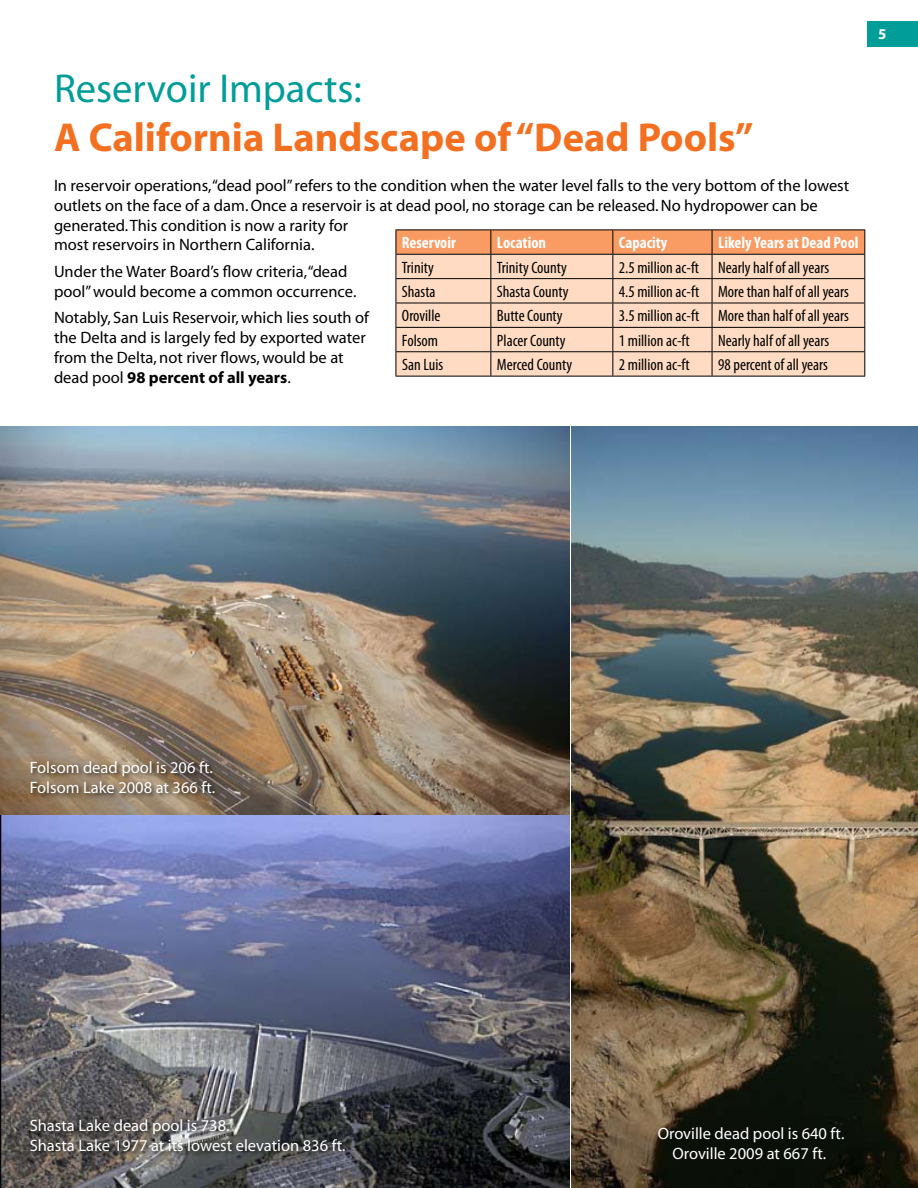
<style>
.page{position:relative;width:918px;height:1188px;background:#fff}
.page>*{position:absolute;margin:0;border:0;box-sizing:border-box;transform-origin:0 0}
.t1{font:700 40.5px "Myriad";color:#f37021}
.t2{font:40.5px "Myriad";color:#009d99}
.t3{font:16.5px/19.8px "Myriad";color:#000}
.t4{font:condensed 16.5px "Myriad Pro";color:#000}
.t5{font:16.5px/19.8px "Myriad";color:#fff}
.t6{font:700 condensed 16.5px "Myriad Pro";color:#fff}
.t7{font:700 15px "Myriad Pro";color:#fff}
.s1{font-weight:700}
</style>
<div class="page">
<div style="left:867px;top:21px;width:51px;height:26px;background:#009d99"></div>
<img style="left:0;top:427px;width:918px;height:761px">
<div style="left:28px;top:1117px;width:323px;height:41px;background:#000;opacity:.75"></div>
<div style="left:29px;top:759px;width:192px;height:40px;background:#000;opacity:.75"></div>
<svg style="left:396px;top:230px;width:469px;height:146px;background:#f0c6a9"></svg>
<hr style="left:396px;top:376px;width:95px;height:1px;background:#000">
<hr style="left:491px;top:376px;width:122px;height:1px;background:#000">
<hr style="left:613px;top:376px;width:99px;height:1px;background:#000">
<hr style="left:712px;top:376px;width:153px;height:1px;background:#000">
<h1 class="t2" style="left:54px;top:69px;width:309px">Reservoir Impacts:</h1>
<h1 class="t1" style="left:54px;top:117px;width:701px">A California Landscape of “Dead Pools”</h1>
<p class="t3" style="left:54px;top:176px;width:797px">In reservoir operations, “dead pool” refers to the condition when the water level falls to the very bottom of the lowest outlets on the face of a dam. Once a reservoir is at dead pool, no storage can be released. No hydropower can be generated. This condition is now a rarity for<br>most reservoirs in Northern California.</p>
<p class="t3" style="left:54px;top:262px;width:304px">Under the Water Board’s flow criteria, “dead pool” would become a common occurrence.</p>
<p class="t3" style="left:54px;top:309px;width:317px">Notably, San Luis Reservoir, which lies south of the Delta and is largely fed by exported water from the Delta, not river flows, would be at dead pool <span class="s1">98 percent of all years</span>.</p>
<p class="t6" style="left:402px;top:232px;width:56px">Reservoir</p>
<p class="t6" style="left:497px;top:232px;width:51px">Location</p>
<p class="t6" style="left:619px;top:232px;width:50px">Capacity</p>
<p class="t6" style="left:718px;top:232px;width:142px">Likely Years at Dead Pool</p>
<p class="t4" style="left:402px;top:257px;width:33px">Trinity</p>
<p class="t4" style="left:497px;top:257px;width:71px">Trinity County</p>
<p class="t4" style="left:619px;top:257px;width:212px">2.5 million ac-ft Nearly half of all years</p>
<p class="t4" style="left:402px;top:282px;width:35px">Shasta</p>
<p class="t4" style="left:497px;top:282px;width:73px">Shasta County</p>
<p class="t4" style="left:619px;top:282px;width:232px">4.5 million ac-ft More than half of all years</p>
<p class="t4" style="left:402px;top:306px;width:40px">Oroville</p>
<p class="t4" style="left:497px;top:306px;width:67px">Butte County</p>
<p class="t4" style="left:619px;top:306px;width:232px">3.5 million ac-ft More than half of all years</p>
<p class="t4" style="left:402px;top:330px;width:38px">Folsom</p>
<p class="t4" style="left:497px;top:330px;width:70px">Placer County</p>
<p class="t4" style="left:619px;top:330px;width:72px">1 million ac-ft</p>
<p class="t4" style="left:718px;top:330px;width:113px">Nearly half of all years</p>
<p class="t4" style="left:402px;top:355px;width:43px">San Luis</p>
<p class="t4" style="left:497px;top:355px;width:77px">Merced County</p>
<p class="t4" style="left:619px;top:355px;width:72px">2 million ac-ft</p>
<p class="t4" style="left:718px;top:355px;width:111px">98 percent of all years</p>
<p class="t7" style="left:878px;top:24px;width:10px">5</p>
<p class="t5" style="left:30px;top:758px;width:187px">Folsom dead pool is 206 ft.<br>Folsom Lake 2008 at 366 ft.</p>
<p class="t5" style="left:30px;top:1117px;width:317px">Shasta Lake dead pool is 738.<br>Shasta Lake 1977 at its lowest elevation 836 ft.</p>
<p class="t5" style="left:658px;top:1124px;width:188px;text-align:center">Oroville dead pool is 640 ft.<br>Oroville 2009 at 667 ft.</p>
</div>
